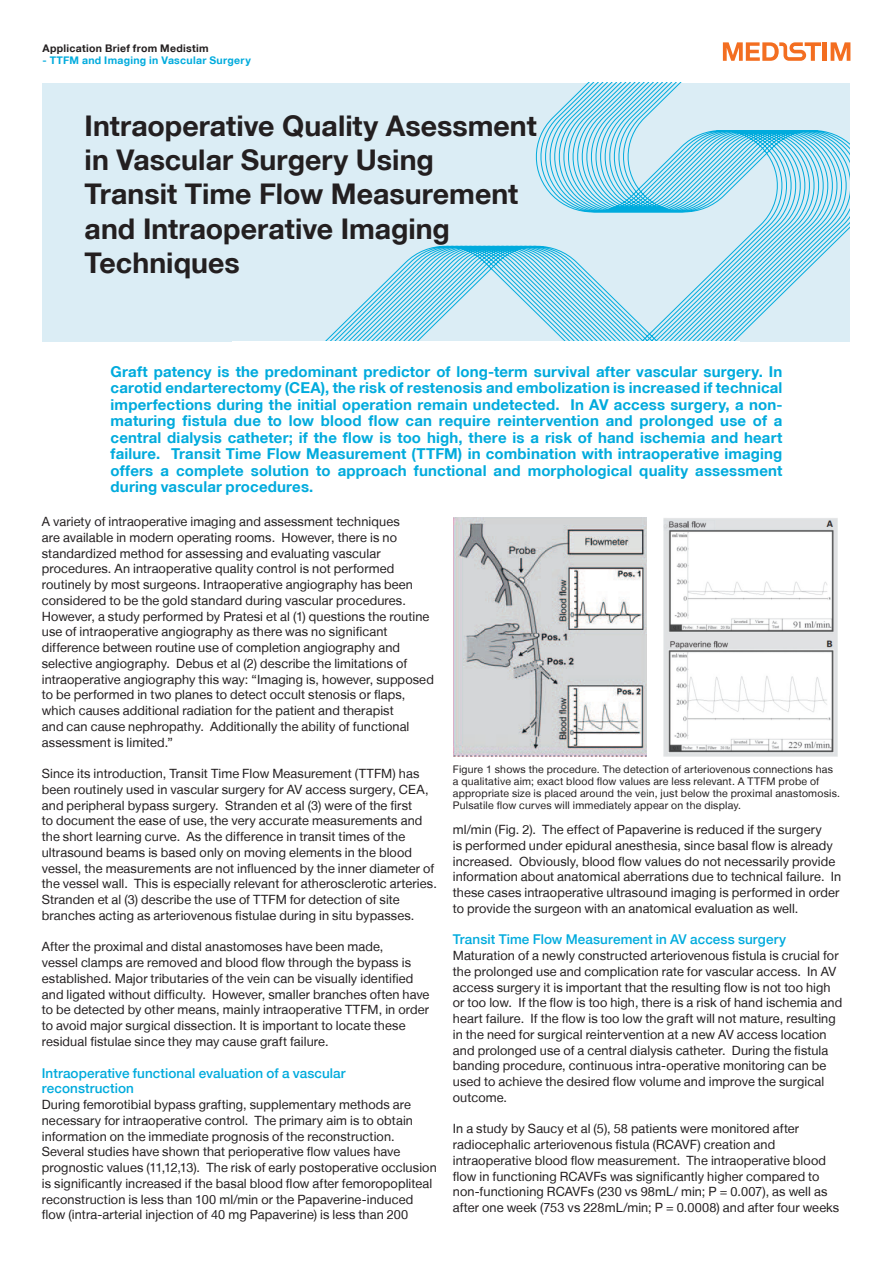
<style>
.page{position:relative;width:893px;height:1263px;background:#fff}
.page>*{position:absolute;margin:0;border:0;box-sizing:border-box;transform-origin:0 0}
.t1{font:700 28.5px/34.2px "Helvetica Neue LT";color:#231f20}
.t2{font:700 15px/16.5px "Helvetica Neue LT";letter-spacing:.01em;color:#00abdd;text-align:justify}
.t3{font:500 13.5px/15.8px "Helvetica Neue LT";letter-spacing:.005em;color:#00abdd}
.t4{font:12.75px/15.8px "Helvetica Neue LT";letter-spacing:.01em;color:#231f20}
.t5{font:10.5px/12px "Helvetica Neue LT";letter-spacing:.02em;color:#231f20}
.t6{font:700 10.5px "Helvetica Neue LT";letter-spacing:.03em;color:#00abdd}
.t7{font:700 10.5px "Helvetica Neue LT";letter-spacing:.03em;color:#231f20}
</style>
<div class="page">
<div style="left:43px;top:74px;width:807px;height:268px;background:#dbedf5"></div>
<img style="left:663px;top:518px;width:174px;height:238px">
<img style="left:454px;top:517px;width:192px;height:239px">
<svg style="left:285px;top:82px;width:565px;height:260px"></svg>
<div style="left:14px;top:0;width:862px;height:82px;background:#fff"></div>
<hr style="left:823px;top:42px;width:4px;height:19px;background:#f36e21">
<svg style="left:831px;top:42px;width:19px;height:19px"></svg>
<svg style="left:723px;top:42px;width:98px;height:19px"></svg>
<p class="t7" style="left:43px;top:41px;width:168px">Application Brief from Medistim</p>
<p class="t6" style="left:43px;top:54px;width:210px">- TTFM and Imaging in Vascular Surgery</p>
<h1 class="t1" style="left:85px;top:108px;width:454px">Intraoperative Quality Asessment in Vascular Surgery Using<br>Transit Time Flow Measurement and Intraoperative Imaging<br>Techniques</h1>
<p class="t2" style="left:111px;top:363px;width:673px">Graft patency is the predominant predictor of long-term survival after vascular surgery. In carotid endarterectomy (CEA), the risk of restenosis and embolization is increased if technical imperfections during the initial operation remain undetected. In AV access surgery, a non&shy;maturing fistula due to low blood flow can require reintervention and prolonged use of a central dialysis catheter; if the flow is too high, there is a risk of hand ischemia and heart failure. Transit Time Flow Measurement (TTFM) in combination with intraoperative imaging offers a complete solution to approach functional and morphological quality assessment during vascular procedures.</p>
<p class="t4" style="left:42px;top:514px;width:394px">A variety of intraoperative imaging and assessment techniques<br>are available in modern operating rooms. However, there is no standardized method for assessing and evaluating vascular procedures. An intraoperative quality control is not performed routinely by most surgeons. Intraoperative angiography has been considered to be the gold standard during vascular procedures.<br>However, a study performed by Pratesi et al (1) questions the routine use of intraoperative angiography as there was no significant difference between routine use of completion angiography and selective angiography. Debus et al (2) describe the limitations of intraoperative angiography this way: “Imaging is, however, supposed to be performed in two planes to detect occult stenosis or flaps, which causes additional radiation for the patient and therapist<br>and can cause nephropathy. Additionally the ability of functional assessment is limited.”</p>
<p class="t4" style="left:42px;top:766px;width:397px">Since its introduction, Transit Time Flow Measurement (TTFM) has been routinely used in vascular surgery for AV access surgery, CEA, and peripheral bypass surgery. Stranden et al (3) were of the first<br>to document the ease of use, the very accurate measurements and the short learning curve. As the difference in transit times of the ultrasound beams is based only on moving elements in the blood vessel, the measurements are not influenced by the inner diameter of the vessel wall. This is especially relevant for atherosclerotic arteries.<br>Stranden et al (3) describe the use of TTFM for detection of site branches acting as arteriovenous fistulae during in situ bypasses.</p>
<p class="t4" style="left:42px;top:939px;width:389px">After the proximal and distal anastomoses have been made,<br>vessel clamps are removed and blood flow through the bypass is established. Major tributaries of the vein can be visually identified and ligated without difficulty. However, smaller branches often have to be detected by other means, mainly intraoperative TTFM, in order to avoid major surgical dissection. It is important to locate these residual fistulae since they may cause graft failure.</p>
<p class="t3" style="left:42px;top:1065px;width:305px">Intraoperative functional evaluation of a vascular reconstruction</p>
<p class="t4" style="left:42px;top:1096px;width:396px">During femorotibial bypass grafting, supplementary methods are necessary for intraoperative control. The primary aim is to obtain information on the immediate prognosis of the reconstruction.<br>Several studies have shown that perioperative flow values have prognostic values (11,12,13). The risk of early postoperative occlusion is significantly increased if the basal blood flow after femoropopliteal reconstruction is less than 100 ml/min or the Papaverine-induced flow (intra-arterial injection of 40 mg Papaverine) is less than 200</p>
<p class="t5" style="left:453px;top:763px;width:389px">Figure 1 shows the procedure. The detection of arteriovenous connections has a qualitative aim; exact blood flow values are less relevant. A TTFM probe of appropriate size is placed around the vein, just below the proximal anastomosis.<br>Pulsatile flow curves will immediately appear on the display.</p>
<p class="t4" style="left:453px;top:821px;width:390px">ml/min (Fig. 2). The effect of Papaverine is reduced if the surgery<br>is performed under epidural anesthesia, since basal flow is already increased. Obviously, blood flow values do not necessarily provide information about anatomical aberrations due to technical failure. In these cases intraoperative ultrasound imaging is performed in order to provide the surgeon with an anatomical evaluation as well.</p>
<p class="t3" style="left:453px;top:931px;width:335px">Transit Time Flow Measurement in AV access surgery</p>
<p class="t4" style="left:453px;top:947px;width:391px">Maturation of a newly constructed arteriovenous fistula is crucial for the prolonged use and complication rate for vascular access. In AV access surgery it is important that the resulting flow is not too high or too low. If the flow is too high, there is a risk of hand ischemia and heart failure. If the flow is too low the graft will not mature, resulting in the need for surgical reintervention at a new AV access location and prolonged use of a central dialysis catheter. During the fistula banding procedure, continuous intra-operative monitoring can be used to achieve the desired flow volume and improve the surgical outcome.</p>
<p class="t4" style="left:453px;top:1121px;width:388px">In a study by Saucy et al (5), 58 patients were monitored after radiocephalic arteriovenous fistula (RCAVF) creation and intraoperative blood flow measurement. The intraoperative blood flow in functioning RCAVFs was significantly higher compared to non-functioning RCAVFs (230 vs 98mL/ min; P = 0.007), as well as after one week (753 vs 228mL/min; P = 0.0008) and after four weeks</p>
</div>
